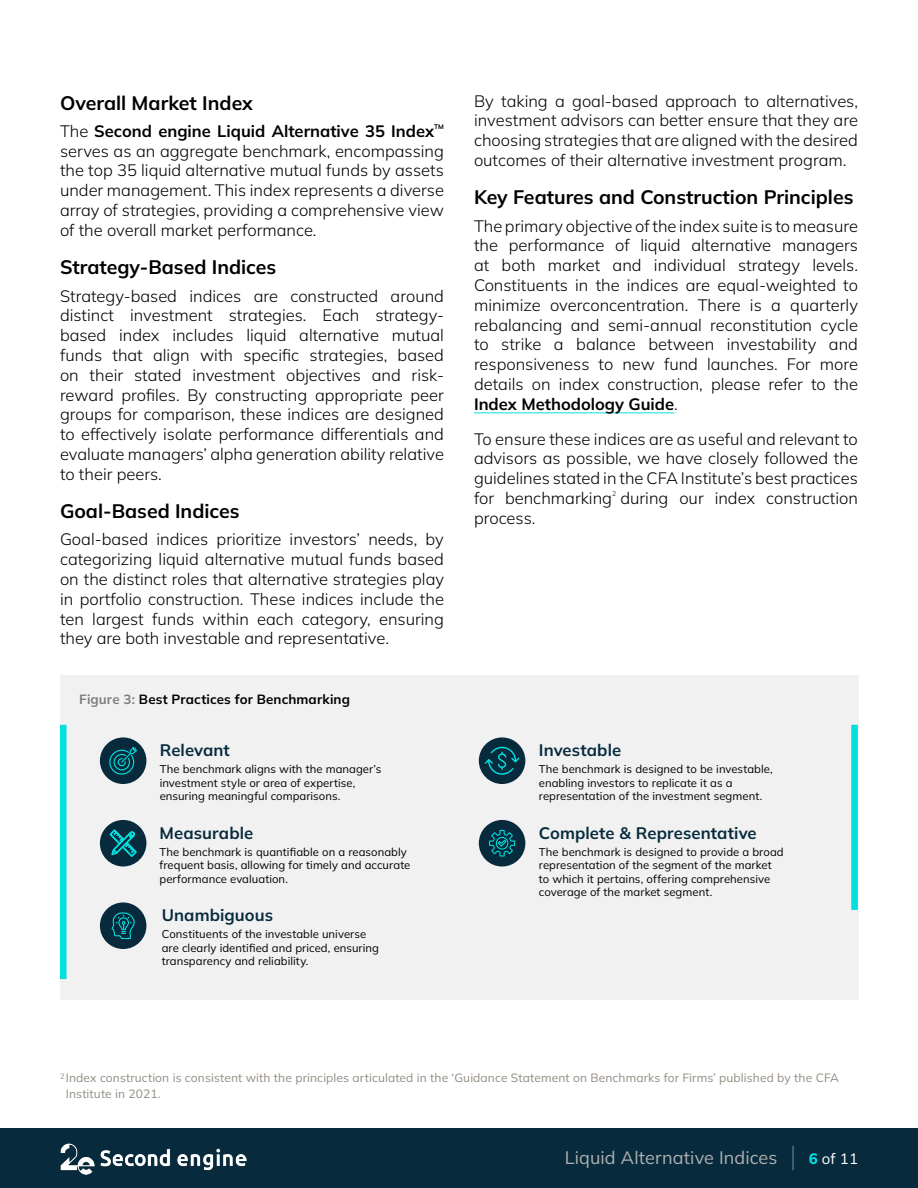
<style>
.page{position:relative;width:918px;height:1188px;background:#fff}
.page>*{position:absolute;margin:0;border:0;box-sizing:border-box;transform-origin:0 0}
.t1{font:700 19.5px "Mulish";color:#000}
.t2{font:18px "Mulish";letter-spacing:.005em;color:#b0b0b0}
.t3{font:700 16.65px "Mulish";letter-spacing:.005em;color:#072b3d}
.t4{font:300 16.5px/19.8px "Mulish";color:#000;text-align:justify}
.t5{font:700 16.5px "Mulish";color:#000}
.t6{font:15px "Mulish";color:#fff}
.t7{font:700 13.35px "Mulish";letter-spacing:.01em;color:#000}
.t8{font:12px/15.8px "Mulish";letter-spacing:.01em;color:#928c82}
.t9{font:11.25px/13.5px "Mulish";letter-spacing:.005em;color:#000}
.t10{font:700 6.6px "Mulish";color:#000}
.t11{font:300 6.6px "Mulish";color:#000}
.s1{font-weight:300}
.s2{color:#7d7d7d}
.s3{font-weight:700}
.s4{font-weight:800;color:#03dfdf}
</style>
<div class="page">
<div style="left:0;top:1128px;width:918px;height:60px;background:#072b3d"></div>
<hr style="left:792px;top:1146px;width:2px;height:24px;background:#b0b0b0">
<img style="left:60px;top:1143px;width:186px;height:31px">
<hr style="left:474px;top:413px;width:200px;height:1px;background:#03dfdf">
<div style="left:60px;top:675px;width:798px;height:324px;background:#f1f1f1"></div>
<div style="left:479px;top:820px;width:46px;height:46px;background:#072b3d;border-radius:50%"></div>
<svg style="left:489px;top:830px;width:26px;height:27px"></svg>
<div style="left:479px;top:737px;width:46px;height:47px;background:#072b3d;border-radius:50%"></div>
<svg style="left:485px;top:746px;width:36px;height:29px"></svg>
<div style="left:100px;top:902px;width:46px;height:47px;background:#072b3d;border-radius:50%"></div>
<svg style="left:112px;top:912px;width:23px;height:27px"></svg>
<div style="left:100px;top:737px;width:46px;height:47px;background:#072b3d;border-radius:50%"></div>
<svg style="left:109px;top:737px;width:28px;height:38px"></svg>
<div style="left:100px;top:820px;width:46px;height:46px;background:#072b3d;border-radius:50%"></div>
<svg style="left:110px;top:829px;width:27px;height:28px"></svg>
<div style="left:60px;top:725px;width:7px;height:254px;background:#03dfdf"></div>
<div style="left:851px;top:725px;width:7px;height:185px;background:#03dfdf"></div>
<p class="t1" style="left:60px;top:89px;width:195px">Overall Market Index</p>
<p class="t5" style="left:60px;top:120px;width:376px"><span class="s1">The</span> Second engine Liquid Alternative 35 Index</p>
<p class="t10" style="left:434px;top:122px;width:11px">TM</p>
<p class="t4" style="left:60px;top:140px;width:386px">serves as an aggregate benchmark, encompassing the top 35 liquid alternative mutual funds by assets under management. This index represents a diverse array of strategies, providing a comprehensive view of the overall market performance.</p>
<p class="t1" style="left:60px;top:254px;width:218px">Strategy-Based Indices</p>
<p class="t4" style="left:60px;top:285px;width:386px">Strategy-based indices are constructed around distinct investment strategies. Each strategy&shy;based index includes liquid alternative mutual funds that align with specific strategies, based on their stated investment objectives and risk&shy;reward profiles. By constructing appropriate peer groups for comparison, these indices are designed to effectively isolate performance differentials and evaluate managers’ alpha generation ability relative to their peers.</p>
<p class="t1" style="left:60px;top:498px;width:181px">Goal-Based Indices</p>
<p class="t4" style="left:60px;top:529px;width:386px">Goal-based indices prioritize investors’ needs, by categorizing liquid alternative mutual funds based on the distinct roles that alternative strategies play in portfolio construction. These indices include the ten largest funds within each category, ensuring they are both investable and representative.</p>
<p class="t7" style="left:79px;top:690px;width:272px"><span class="s2">Figure 3:</span> Best Practices for Benchmarking</p>
<p class="t3" style="left:160px;top:739px;width:72px">Relevant</p>
<p class="t9" style="left:160px;top:762px;width:223px">The benchmark aligns with the manager’s investment style or area of expertise, ensuring meaningful comparisons.</p>
<p class="t3" style="left:160px;top:821px;width:95px">Measurable</p>
<p class="t9" style="left:160px;top:844px;width:252px">The benchmark is quantifiable on a reasonably frequent basis, allowing for timely and accurate performance evaluation.</p>
<p class="t3" style="left:162px;top:904px;width:113px">Unambiguous</p>
<p class="t9" style="left:162px;top:927px;width:219px">Constituents of the investable universe are clearly identified and priced, ensuring transparency and reliability.</p>
<p class="t4" style="left:474px;top:90px;width:386px">By taking a goal-based approach to alternatives, investment advisors can better ensure that they are choosing strategies that are aligned with the desired outcomes of their alternative investment program.</p>
<p class="t1" style="left:474px;top:184px;width:381px">Key Features and Construction Principles</p>
<p class="t4" style="left:474px;top:215px;width:386px">The primary objective of the index suite is to measure the performance of liquid alternative managers at both market and individual strategy levels.<br>Constituents in the indices are equal-weighted to minimize overconcentration. There is a quarterly rebalancing and semi-annual reconstitution cycle to strike a balance between investability and responsiveness to new fund launches. For more details on index construction, please refer to the <span class="s3">Index Methodology Guide</span>.</p>
<p class="t4" style="left:474px;top:428px;width:386px">To ensure these indices are as useful and relevant to advisors as possible, we have closely followed the guidelines stated in the CFA Institute’s best practices for benchmarking</p>
<p class="t11" style="left:612px;top:489px;width:5px">2</p>
<p class="t4" style="left:620px;top:488px;width:239px">during our index construction</p>
<p class="t4" style="left:474px;top:508px;width:63px">process.</p>
<p class="t3" style="left:539px;top:739px;width:84px">Investable</p>
<p class="t9" style="left:539px;top:762px;width:235px">The benchmark is designed to be investable, enabling investors to replicate it as a representation of the investment segment.</p>
<p class="t3" style="left:539px;top:821px;width:219px">Complete &amp; Representative</p>
<p class="t9" style="left:539px;top:844px;width:246px">The benchmark is designed to provide a broad representation of the segment of the market to which it pertains, offering comprehensive coverage of the market segment.</p>
<p class="t8" style="left:66px;top:1069px;width:775px;text-indent:-6px"><span class="s1">2</span>Index construction is consistent with the principles articulated in the ‘Guidance Statement on Benchmarks for Firms’ published by the CFA<br>Institute in 2021.</p>
<p class="t2" style="left:565px;top:1146px;width:214px">Liquid Alternative Indices</p>
<p class="t6" style="left:809px;top:1148px;width:51px"><span class="s4">6</span> of 11</p>
</div>
